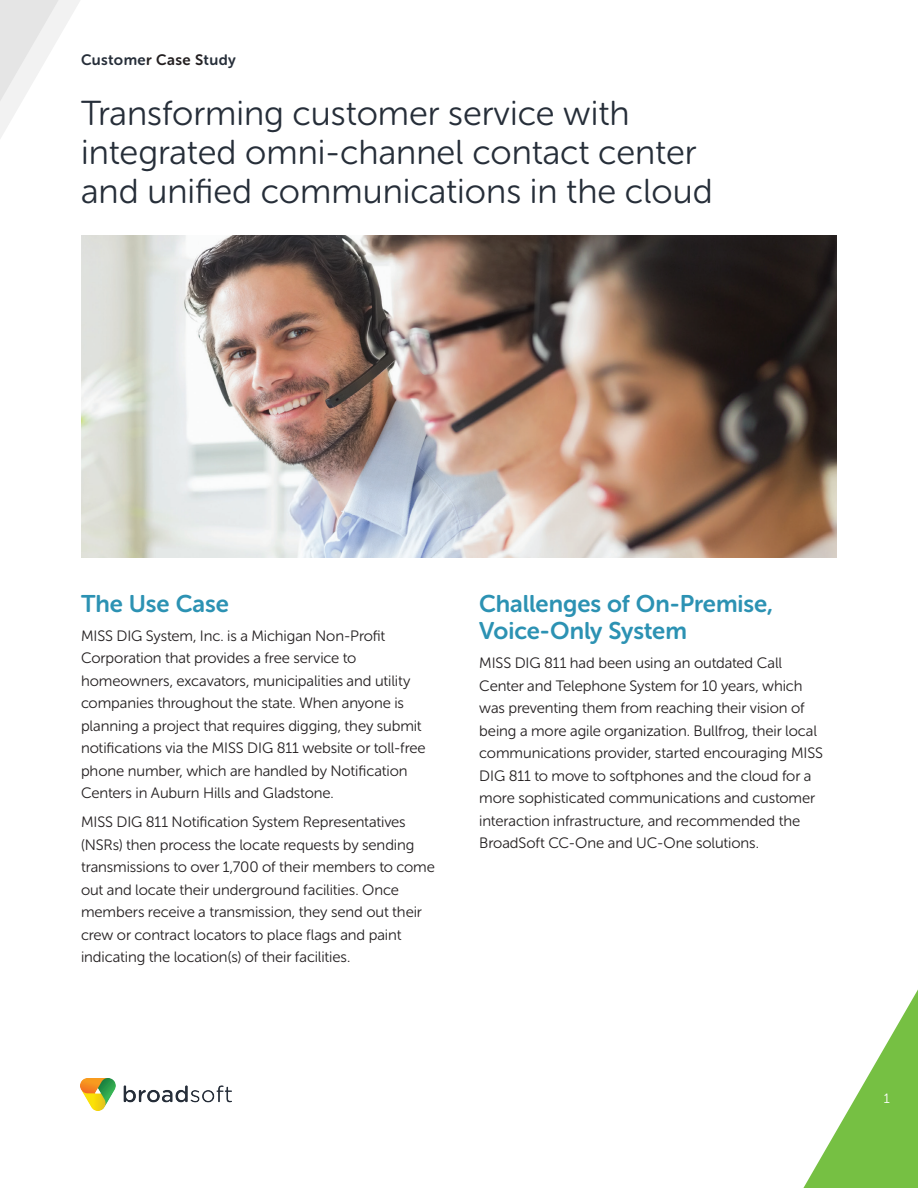
<style>
.page{position:relative;width:918px;height:1188px;background:#fff}
.page>*{position:absolute;margin:0;border:0;box-sizing:border-box;transform-origin:0 0}
.t1{font:34.5px/39px "Museo Sans Rounded 300";color:#262e39}
.t2{font:24px/27px "Museo Sans Rounded 700";letter-spacing:-.005em;color:#2c92b3}
.t3{font:15px/22.5px "Museo Sans Rounded 300";letter-spacing:-.005em;color:#231f20}
.t4{font:15px "Museo Sans Rounded 700";letter-spacing:.025em;color:#262e39}
.t5{font:13.5px "Museo Sans Rounded 300";color:#fff}
.s1{color:#231f20}
</style>
<div class="page">
<img style="left:81px;top:1079px;width:150px;height:32px">
<svg style="left:803px;top:989px;width:115px;height:199px"></svg>
<svg style="left:0;top:0;width:80px;height:139px"></svg>
<img style="left:81px;top:235px;width:756px;height:322px">
<p class="t4" style="left:81px;top:52px;width:156px">Custome<span class="s1">r Case S</span>tudy</p>
<h1 class="t1" style="left:81px;top:94px;width:633px">Transforming customer service with integrated omni-channel contact center and unified communications in the cloud</h1>
<h2 class="t2" style="left:81px;top:590px;width:149px">The Use Case</h2>
<p class="t3" style="left:81px;top:624px;width:346px">MISS DIG System, Inc. is a Michigan Non-Profit Corporation that provides a free service to homeowners, excavators, municipalities and utility companies throughout the state. When anyone is planning a project that requires digging, they submit notifications via the MISS DIG 811 website or toll-free phone number, which are handled by Notification Centers in Auburn Hills and Gladstone.</p>
<p class="t3" style="left:81px;top:811px;width:355px">MISS DIG 811 Notification System Representatives (NSRs) then process the locate requests by sending transmissions to over 1,700 of their members to come out and locate their underground facilities. Once members receive a transmission, they send out their crew or contract locators to place flags and paint indicating the location(s) of their facilities.</p>
<h2 class="t2" style="left:479px;top:590px;width:295px">Challenges of On-Premise,<br>Voice-Only System</h2>
<p class="t3" style="left:479px;top:652px;width:345px">MISS DIG 811 had been using an outdated Call Center and Telephone System for 10 years, which was preventing them from reaching their vision of being a more agile organization. Bullfrog, their local communications provider, started encouraging MISS DIG 811 to move to softphones and the cloud for a more sophisticated communications and customer interaction infrastructure, and recommended the BroadSoft CC-One and UC-One solutions.</p>
<p class="t5" style="left:884px;top:1091px;width:8px">1</p>
</div>
